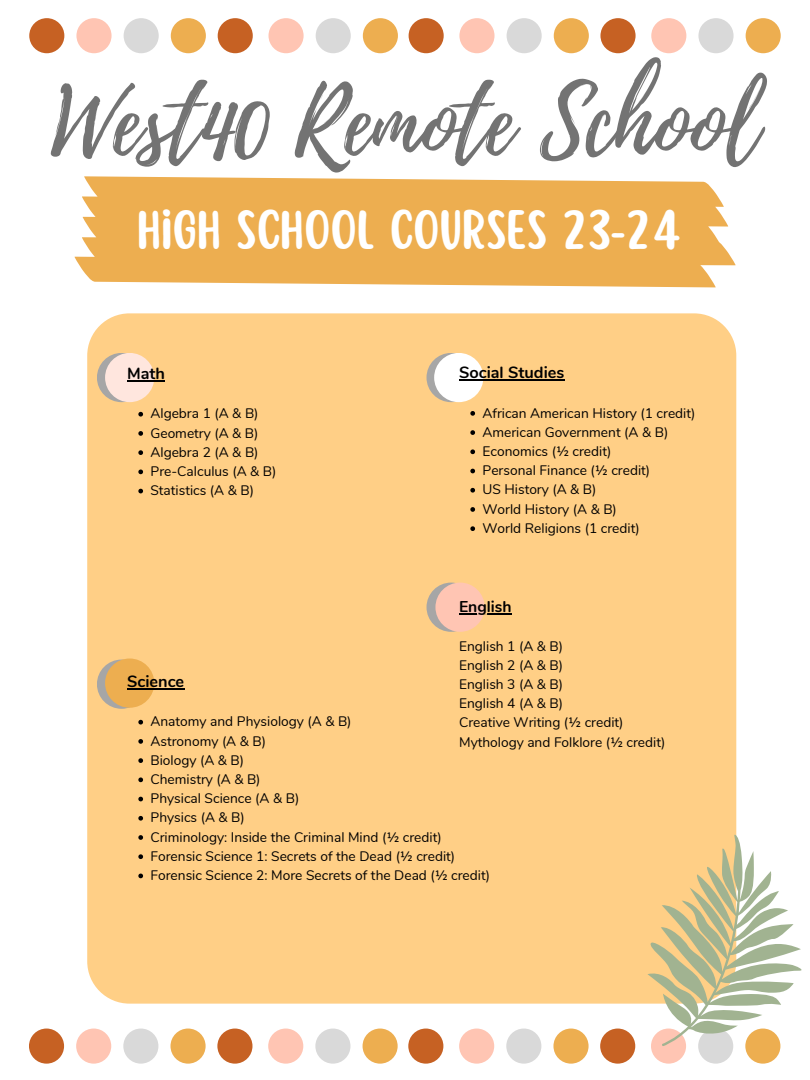
<style>
.page{position:relative;width:810px;height:1080px;background:#fff}
.page>*{position:absolute;margin:0;border:0;box-sizing:border-box;transform-origin:0 0}
.t1{font:91.69px "Playlist Script";color:#737373}
.t2{font:48.75px "Scripter";color:#fff}
.t3{font:700 16.25px "Nunito";color:#000}
.t4{font:700 15.62px "Nunito";color:#000}
.t5{font:13.75px "Nunito";color:#000}
</style>
<div class="page">
<svg style="left:75px;top:176px;width:661px;height:111px;background:#eeb560"></svg>
<div style="left:29px;top:18px;width:35px;height:35px;background:#c66123;border-radius:50%"></div>
<div style="left:76px;top:18px;width:36px;height:35px;background:#ffc5b3;border-radius:50%"></div>
<div style="left:124px;top:18px;width:35px;height:35px;background:#d9d9d9;border-radius:50%"></div>
<div style="left:171px;top:18px;width:35px;height:35px;background:#edae50;border-radius:50%"></div>
<div style="left:218px;top:18px;width:35px;height:35px;background:#c66123;border-radius:50%"></div>
<div style="left:269px;top:18px;width:35px;height:35px;background:#ffc5b3;border-radius:50%"></div>
<div style="left:316px;top:18px;width:35px;height:35px;background:#d9d9d9;border-radius:50%"></div>
<div style="left:363px;top:18px;width:35px;height:35px;background:#edae50;border-radius:50%"></div>
<div style="left:409px;top:18px;width:35px;height:35px;background:#c66123;border-radius:50%"></div>
<div style="left:459px;top:18px;width:36px;height:35px;background:#ffc5b3;border-radius:50%"></div>
<div style="left:507px;top:18px;width:35px;height:35px;background:#d9d9d9;border-radius:50%"></div>
<div style="left:554px;top:18px;width:35px;height:35px;background:#edae50;border-radius:50%"></div>
<div style="left:600px;top:18px;width:36px;height:35px;background:#c66123;border-radius:50%"></div>
<div style="left:651px;top:18px;width:35px;height:35px;background:#ffc5b3;border-radius:50%"></div>
<div style="left:698px;top:18px;width:36px;height:35px;background:#d9d9d9;border-radius:50%"></div>
<div style="left:746px;top:18px;width:35px;height:35px;background:#edae50;border-radius:50%"></div>
<div style="left:87px;top:313px;width:649px;height:691px;background:#ffcf86;border-radius:42px"></div>
<div style="left:427px;top:353px;width:49px;height:49px;background:#a6a6a6;border-radius:50%"></div>
<div style="left:434px;top:353px;width:49px;height:49px;background:#fff;border-radius:50%"></div>
<div style="left:97px;top:353px;width:49px;height:49px;background:#a6a6a6;border-radius:50%"></div>
<div style="left:105px;top:353px;width:49px;height:49px;background:#ffe6de;border-radius:50%"></div>
<div style="left:97px;top:660px;width:49px;height:49px;background:#a6a6a6;border-radius:50%"></div>
<div style="left:105px;top:659px;width:49px;height:49px;background:#edae50;border-radius:50%"></div>
<div style="left:29px;top:1029px;width:35px;height:35px;background:#c66123;border-radius:50%"></div>
<div style="left:76px;top:1029px;width:35px;height:35px;background:#ffc5b3;border-radius:50%"></div>
<div style="left:123px;top:1029px;width:35px;height:35px;background:#d9d9d9;border-radius:50%"></div>
<div style="left:170px;top:1029px;width:36px;height:35px;background:#edae50;border-radius:50%"></div>
<div style="left:217px;top:1029px;width:35px;height:35px;background:#c66123;border-radius:50%"></div>
<div style="left:268px;top:1029px;width:35px;height:35px;background:#ffc5b3;border-radius:50%"></div>
<div style="left:315px;top:1029px;width:35px;height:35px;background:#d9d9d9;border-radius:50%"></div>
<div style="left:363px;top:1029px;width:35px;height:35px;background:#edae50;border-radius:50%"></div>
<div style="left:408px;top:1029px;width:35px;height:35px;background:#c66123;border-radius:50%"></div>
<div style="left:459px;top:1029px;width:35px;height:35px;background:#ffc5b3;border-radius:50%"></div>
<div style="left:506px;top:1029px;width:35px;height:35px;background:#d9d9d9;border-radius:50%"></div>
<div style="left:553px;top:1029px;width:36px;height:35px;background:#edae50;border-radius:50%"></div>
<div style="left:600px;top:1029px;width:35px;height:35px;background:#c66123;border-radius:50%"></div>
<div style="left:651px;top:1029px;width:35px;height:35px;background:#ffc5b3;border-radius:50%"></div>
<div style="left:698px;top:1029px;width:35px;height:35px;background:#d9d9d9;border-radius:50%"></div>
<div style="left:745px;top:1029px;width:35px;height:35px;background:#edae50;border-radius:50%"></div>
<svg style="left:647px;top:834px;width:155px;height:212px"></svg>
<div style="left:427px;top:583px;width:49px;height:49px;background:#a6a6a6;border-radius:50%"></div>
<div style="left:435px;top:583px;width:50px;height:49px;background:#ffc5b3;border-radius:50%"></div>
<svg style="left:470px;top:411px;width:5px;height:5px"></svg>
<svg style="left:470px;top:430px;width:5px;height:5px"></svg>
<svg style="left:470px;top:449px;width:5px;height:5px"></svg>
<svg style="left:470px;top:469px;width:5px;height:4px"></svg>
<svg style="left:470px;top:488px;width:5px;height:5px"></svg>
<svg style="left:470px;top:507px;width:5px;height:5px"></svg>
<svg style="left:470px;top:526px;width:5px;height:5px"></svg>
<hr style="left:459px;top:379px;width:105px;height:2px;background:#000">
<hr style="left:459px;top:613px;width:53px;height:1px;background:#000">
<svg style="left:138px;top:412px;width:5px;height:5px"></svg>
<svg style="left:138px;top:431px;width:5px;height:5px"></svg>
<svg style="left:138px;top:450px;width:5px;height:5px"></svg>
<svg style="left:138px;top:470px;width:5px;height:4px"></svg>
<svg style="left:138px;top:489px;width:5px;height:4px"></svg>
<svg style="left:138px;top:720px;width:5px;height:5px"></svg>
<svg style="left:138px;top:739px;width:5px;height:5px"></svg>
<svg style="left:138px;top:758px;width:5px;height:5px"></svg>
<svg style="left:138px;top:777px;width:5px;height:5px"></svg>
<svg style="left:138px;top:797px;width:5px;height:4px"></svg>
<svg style="left:138px;top:816px;width:5px;height:5px"></svg>
<svg style="left:138px;top:835px;width:5px;height:5px"></svg>
<svg style="left:138px;top:854px;width:5px;height:5px"></svg>
<svg style="left:138px;top:874px;width:5px;height:4px"></svg>
<hr style="left:127px;top:380px;width:38px;height:1px;background:#000">
<hr style="left:127px;top:688px;width:57px;height:1px;background:#000">
<p class="t1" style="left:51px;top:57px;width:710px">West40 Remote School</p>
<p class="t2" style="left:137px;top:205px;width:544px">HIGH SCHOOL COURSES 23-24</p>
<p class="t3" style="left:127px;top:363px;width:39px">Math</p>
<p class="t5" style="left:150px;top:405px;width:110px">Algebra 1 (A &amp; B)</p>
<p class="t5" style="left:150px;top:424px;width:110px">Geometry (A &amp; B)</p>
<p class="t5" style="left:150px;top:443px;width:110px">Algebra 2 (A &amp; B)</p>
<p class="t5" style="left:150px;top:462px;width:128px">Pre-Calculus (A &amp; B)</p>
<p class="t5" style="left:150px;top:481px;width:105px">Statistics (A &amp; B)</p>
<p class="t3" style="left:459px;top:362px;width:107px">Social Studies</p>
<p class="t5" style="left:483px;top:404px;width:214px">African American History (1 credit)</p>
<p class="t5" style="left:483px;top:423px;width:187px">American Government (A &amp; B)</p>
<p class="t5" style="left:483px;top:442px;width:130px">Economics (½ credit)</p>
<p class="t5" style="left:483px;top:461px;width:169px">Personal Finance (½ credit)</p>
<p class="t5" style="left:483px;top:481px;width:116px">US History (A &amp; B)</p>
<p class="t5" style="left:483px;top:500px;width:136px">World History (A &amp; B)</p>
<p class="t5" style="left:483px;top:519px;width:159px">World Religions (1 credit)</p>
<p class="t4" style="left:459px;top:596px;width:54px">English</p>
<p class="t5" style="left:459px;top:637px;width:106px">English 1 (A &amp; B)</p>
<p class="t5" style="left:459px;top:656px;width:106px">English 2 (A &amp; B)</p>
<p class="t5" style="left:459px;top:675px;width:106px">English 3 (A &amp; B)</p>
<p class="t5" style="left:459px;top:694px;width:106px">English 4 (A &amp; B)</p>
<p class="t5" style="left:459px;top:714px;width:166px">Creative Writing (½ credit)</p>
<p class="t5" style="left:459px;top:733px;width:208px">Mythology and Folklore (½ credit)</p>
<p class="t3" style="left:127px;top:671px;width:59px">Science</p>
<p class="t5" style="left:150px;top:712px;width:203px">Anatomy and Physiology (A &amp; B)</p>
<p class="t5" style="left:150px;top:732px;width:117px">Astronomy (A &amp; B)</p>
<p class="t5" style="left:150px;top:751px;width:95px">Biology (A &amp; B)</p>
<p class="t5" style="left:150px;top:770px;width:112px">Chemistry (A &amp; B)</p>
<p class="t5" style="left:150px;top:789px;width:150px">Physical Science (A &amp; B)</p>
<p class="t5" style="left:150px;top:809px;width:96px">Physics (A &amp; B)</p>
<p class="t5" style="left:150px;top:828px;width:293px">Criminology: Inside the Criminal Mind (½ credit)</p>
<p class="t5" style="left:150px;top:847px;width:306px">Forensic Science 1: Secrets of the Dead (½ credit)</p>
<p class="t5" style="left:150px;top:866px;width:341px">Forensic Science 2: More Secrets of the Dead (½ credit)</p>
</div>
